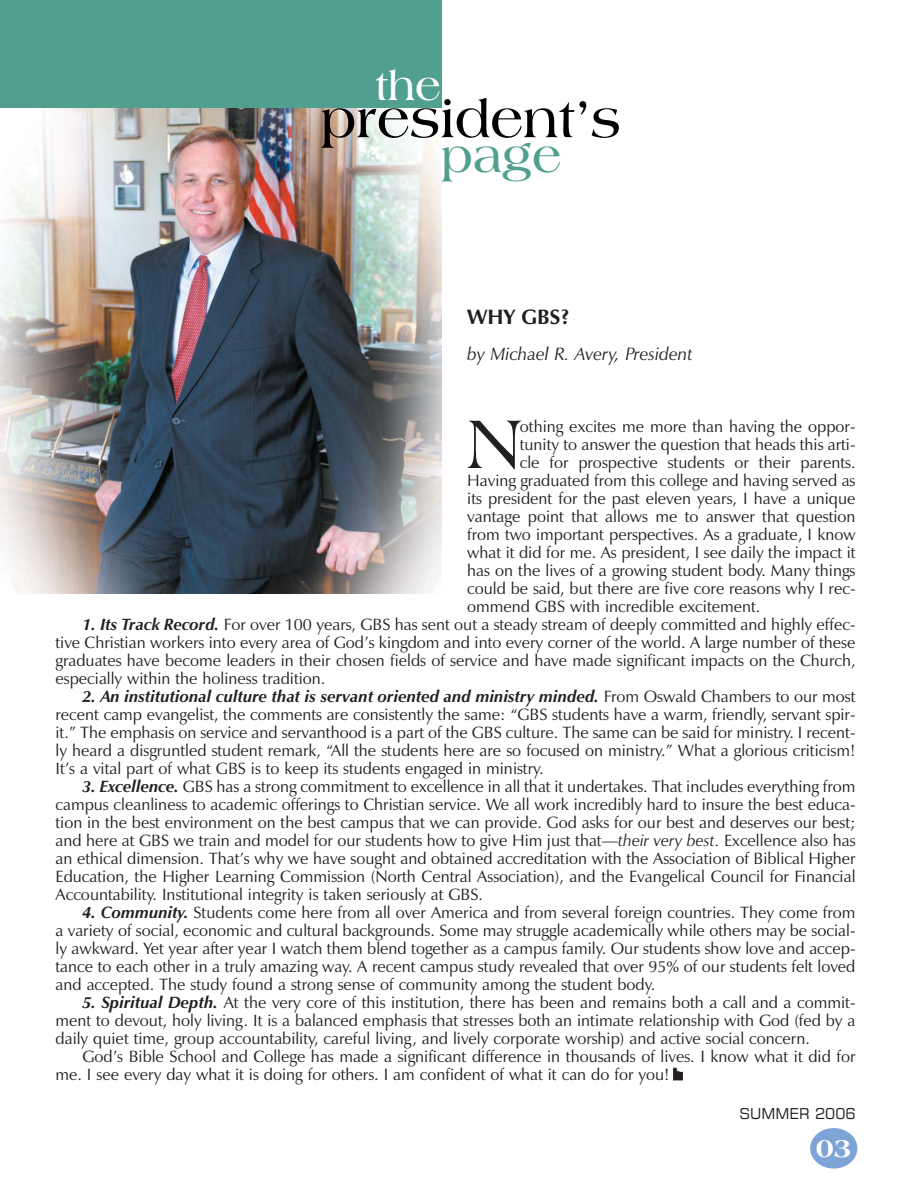
<style>
.page{position:relative;width:918px;height:1188px;background:#fff}
.page>*{position:absolute;margin:0;border:0;box-sizing:border-box;transform-origin:0 0}
.t1{font:72.9px "Americana BT";color:#231f20}
.t2{font:700 54px "Americana BT";color:#000}
.t3{font:700 48px "Americana BT";color:#51a08f}
.t4{font:700 42px "Americana BT";color:#fff}
.t5{font:800 27px "Americana BT";color:#fff}
.t6{font:700 21px "Zapf Humanist 601 BT";color:#231f20}
.t7{font:italic 18px "Zapf Humanist 601 BT";color:#231f20}
.t8{font:16.5px/18px "Zapf Humanist 601 BT";color:#231f20;text-align:justify}
.t9{font:15px "Square 721 BT";color:#231f20}
.s1{font-weight:700;font-style:italic}
.s2{font-style:italic}
</style>
<div class="page">
<img style="left:0;top:108px;width:442px;height:486px">
<div style="left:0;top:0;width:442px;height:108px;background:#51a08f"></div>
<div style="left:810px;top:1128px;width:47px;height:41px;background:#7ea3d6;border-radius:50%"></div>
<svg style="left:672px;top:1067px;width:12px;height:13px"></svg>
<h3 class="t4" style="left:375px;top:69px;width:68px">the</h3>
<h2 class="t2" style="left:321px;top:98px;width:302px">president’s</h2>
<h3 class="t3" style="left:442px;top:137px;width:121px">page</h3>
<p class="t6" style="left:467px;top:308px;width:104px">WHY GBS?</p>
<p class="t7" style="left:467px;top:346px;width:227px">by Michael R. Avery, President</p>
<h1 class="t1" style="left:467px;top:415px;width:55px">N</h1>
<p class="t8" style="left:520px;top:419px;width:337px">othing excites me more than having the oppor-</p>
<p class="t8" style="left:520px;top:437px;width:337px">tunity to answer the question that heads this arti-</p>
<p class="t8" style="left:520px;top:455px;width:337px">cle for prospective students or their parents.</p>
<p class="t8" style="left:467px;top:473px;width:390px">Having graduated from this college and having served as</p>
<p class="t8" style="left:467px;top:491px;width:390px">its president for the past eleven years, I have a unique</p>
<p class="t8" style="left:467px;top:509px;width:390px">vantage point that allows me to answer that question</p>
<p class="t8" style="left:467px;top:527px;width:390px">from two important perspectives. As a graduate, I know</p>
<p class="t8" style="left:467px;top:545px;width:390px">what it did for me. As president, I see daily the impact it</p>
<p class="t8" style="left:467px;top:563px;width:390px">has on the lives of a growing student body. Many things</p>
<p class="t8" style="left:467px;top:581px;width:390px">could be said, but there are five core reasons why I rec-</p>
<p class="t8" style="left:467px;top:599px;width:295px">ommend GBS with incredible excitement.</p>
<p class="t8" style="left:56px;top:617px;width:802px;text-indent:27px"><span class="s1">1. Its Track Record.</span> For over 100 years, GBS has sent out a steady stream of deeply committed and highly effec&shy;tive Christian workers into every area of God’s kingdom and into every corner of the world. A large number of these graduates have become leaders in their chosen fields of service and have made significant impacts on the Church, especially within the holiness tradition.</p>
<p class="t8" style="left:56px;top:689px;width:802px;text-indent:27px"><span class="s1">2. An institutional culture that is servant oriented and ministry minded.</span> From Oswald Chambers to our most recent camp evangelist, the comments are consistently the same: “GBS students have a warm, friendly, servant spir&shy;it.” The emphasis on service and servanthood is a part of the GBS culture. The same can be said for ministry. I recent&shy;ly heard a disgruntled student remark, “All the students here are so focused on ministry.” What a glorious criticism!<br>It’s a vital part of what GBS is to keep its students engaged in ministry.</p>
<p class="t8" style="left:56px;top:779px;width:802px;text-indent:27px"><span class="s1">3. Excellence.</span> GBS has a strong commitment to excellence in all that it undertakes. That includes everything from campus cleanliness to academic offerings to Christian service. We all work incredibly hard to insure the best educa&shy;tion in the best environment on the best campus that we can provide. God asks for our best and deserves our best; and here at GBS we train and model for our students how to give Him just that—<span class="s2">their very best.</span> Excellence also has an ethical dimension. That’s why we have sought and obtained accreditation with the Association of Biblical Higher Education, the Higher Learning Commission (North Central Association), and the Evangelical Council for Financial Accountability. Institutional integrity is taken seriously at GBS.</p>
<p class="t8" style="left:56px;top:905px;width:802px;text-indent:27px"><span class="s1">4. Community.</span> Students come here from all over America and from several foreign countries. They come from a variety of social, economic and cultural backgrounds. Some may struggle academically while others may be social&shy;ly awkward. Yet year after year I watch them blend together as a campus family. Our students show love and accep&shy;tance to each other in a truly amazing way. A recent campus study revealed that over 95% of our students felt loved and accepted. The study found a strong sense of community among the student body.</p>
<p class="t8" style="left:56px;top:995px;width:802px;text-indent:27px"><span class="s1">5. Spiritual Depth.</span> At the very core of this institution, there has been and remains both a call and a commit&shy;ment to devout, holy living. It is a balanced emphasis that stresses both an intimate relationship with God (fed by a daily quiet time, group accountability, careful living, and lively corporate worship) and active social concern.</p>
<p class="t8" style="left:56px;top:1049px;width:802px;text-indent:27px">God’s Bible School and College has made a significant difference in thousands of lives. I know what it did for me. I see every day what it is doing for others. I am confident of what it can do for you!</p>
<p class="t9" style="left:740px;top:1109px;width:118px">SUMMER 2006</p>
<h3 class="t5" style="left:816px;top:1137px;width:37px">03</h3>
</div>
